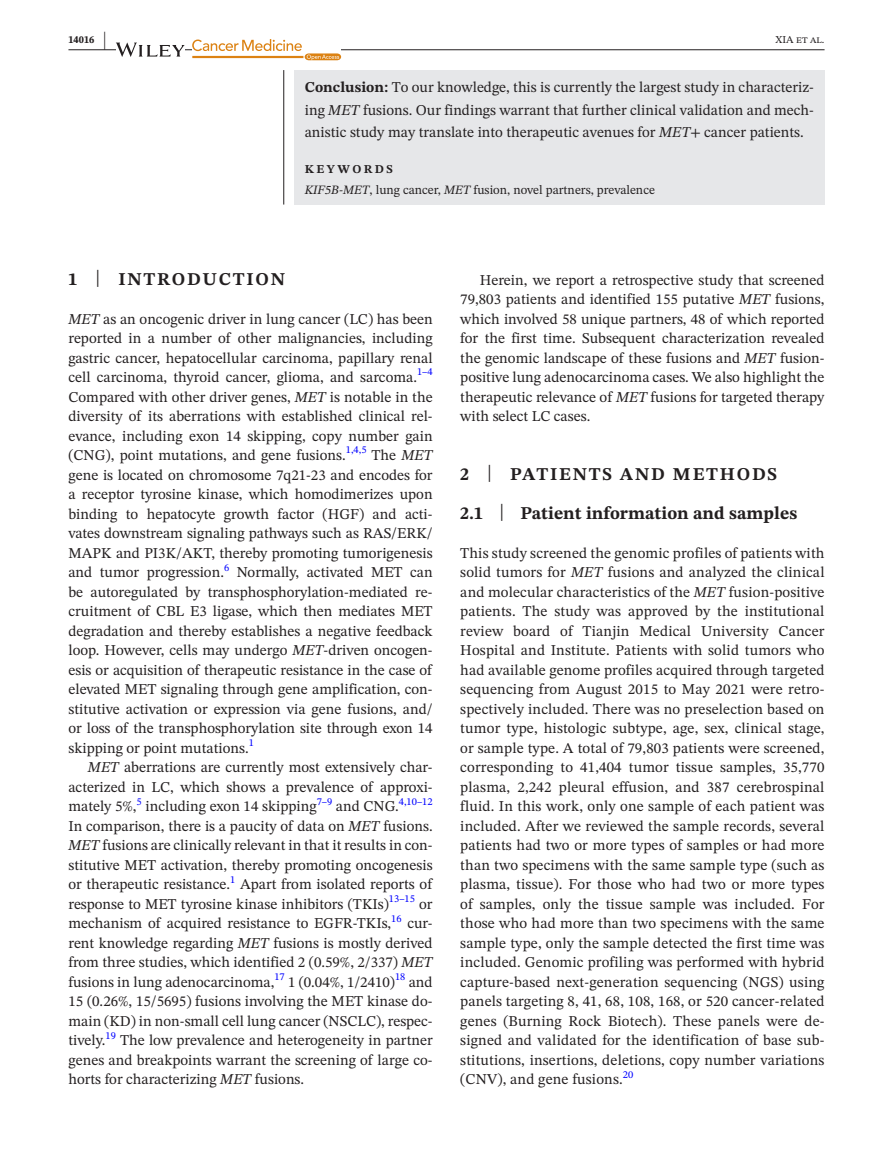
<style>
.page{position:relative;width:893px;height:1174px;background:#fff}
.page>*{position:absolute;margin:0;border:0;box-sizing:border-box;transform-origin:0 0}
.t1{font:700 18px/39px "STIX Two Text";color:#231f20}
.t2{font:700 18px "STIX Two Text";letter-spacing:.1em;color:#231f20}
.t3{font:15px/19.5px "STIX Two Text";color:#231f20;text-align:justify}
.t4{font:12.75px "STIX Two Text";color:#231f20}
.t5{font:700 12px "STIX Two Text";letter-spacing:.2em;color:#231f20}
.t6{font:10.5px "STIX Two Text";color:#00f}
.t7{font:10.5px "STIX Two Text";color:#231f20}
.t8{font:700 10.5px "STIX Two Text";color:#231f20}
.s1{font-size:21px}
.s2{font-weight:700}
.s3{font-style:italic}
.s4{font-family:"STIX"}
.s5{font-weight:400;font-size:23.7px}
</style>
<div class="page">
<hr style="left:68px;top:49px;width:756px;height:1px;background:#231f20">
<svg style="left:116px;top:43px;width:69px;height:14px"></svg>
<svg style="left:192px;top:39px;width:149px;height:21px"></svg>
<div style="left:294px;top:70px;width:530px;height:134px;background:#e6e7e9"></div>
<hr style="left:283px;top:70px;width:1px;height:134px;background:#231f20">
<p class="t8" style="left:68px;top:32px;width:39px">14016 <span class="s1">|</span></p>
<p class="t7" style="left:776px;top:32px;width:50px">XIA et al.</p>
<p class="t3" style="left:305px;top:76px;width:511px;line-height:22.5px"><span class="s2">Conclusion:</span> To our knowledge, this is currently the largest study in characteriz&shy;ing <span class="s3">MET</span> fusions. Our findings warrant that further clinical validation and mech&shy;anistic study may translate into therapeutic avenues for <span class="s3">MET</span><span class="s4">+</span> cancer patients.</p>
<p class="t5" style="left:305px;top:160px;width:90px">KEYWORDS</p>
<p class="t4" style="left:305px;top:181px;width:352px"><span class="s3">KIF5B-MET</span>, lung cancer, <span class="s3">MET</span> fusion, novel partners, prevalence</p>
<p class="t2" style="left:68px;top:266px;width:218px">1 <span class="s5">|</span> INTRODUCTION</p>
<p class="t3" style="left:68px;top:309px;width:366px"><span class="s3">MET</span> as an oncogenic driver in lung cancer (LC) has been reported in a number of other malignancies, including gastric cancer, hepatocellular carcinoma, papillary renal cell carcinoma, thyroid cancer, glioma, and sarcoma.</p>
<p class="t6" style="left:417px;top:364px;width:17px">1–4</p>
<p class="t3" style="left:68px;top:387px;width:366px">Compared with other driver genes, <span class="s3">MET</span> is notable in the diversity of its aberrations with established clinical rel&shy;evance, including exon 14 skipping, copy number gain (CNG), point mutations, and gene fusions.</p>
<p class="t6" style="left:346px;top:442px;width:22px">1,4,5</p>
<p class="t3" style="left:68px;top:445px;width:366px;text-indent:303px">The <span class="s3">MET </span>gene is located on chromosome 7q21-23 and encodes for a receptor tyrosine kinase, which homodimerizes upon binding to hepatocyte growth factor (HGF) and acti&shy;vates downstream signaling pathways such as RAS/ERK/ MAPK and PI3K/AKT, thereby promoting tumorigenesis and tumor progression.</p>
<p class="t6" style="left:224px;top:559px;width:7px">6</p>
<p class="t3" style="left:68px;top:562px;width:366px;text-indent:168px">Normally, activated MET can be autoregulated by transphosphorylation-mediated re&shy;cruitment of CBL E3 ligase, which then mediates MET degradation and thereby establishes a negative feedback loop. However, cells may undergo <span class="s3">MET</span>-driven oncogen&shy;esis or acquisition of therapeutic resistance in the case of elevated MET signaling through gene amplification, con&shy;stitutive activation or expression via gene fusions, and/ or loss of the transphosphorylation site through exon 14 skipping or point mutations.</p>
<p class="t6" style="left:249px;top:735px;width:7px">1</p>
<p class="t3" style="left:68px;top:757px;width:366px;text-indent:20px"><span class="s3">MET</span> aberrations are currently most extensively char&shy;acterized in LC, which shows a prevalence of approxi&shy;mately 5%,</p>
<p class="t6" style="left:137px;top:793px;width:7px">5</p>
<p class="t3" style="left:145px;top:796px;width:173px">including exon 14 skipping</p>
<p class="t6" style="left:317px;top:793px;width:17px">7–9</p>
<p class="t3" style="left:336px;top:796px;width:64px">and CNG.</p>
<p class="t6" style="left:399px;top:793px;width:35px">4,10–12</p>
<p class="t3" style="left:68px;top:816px;width:366px">In comparison, there is a paucity of data on <span class="s3">MET</span> fusions.<br><span class="s3">MET</span> fusions are clinically relevant in that it results in con&shy;stitutive MET activation, thereby promoting oncogenesis or therapeutic resistance.</p>
<p class="t6" style="left:230px;top:871px;width:7px">1</p>
<p class="t3" style="left:68px;top:874px;width:365px;text-indent:172px">Apart from isolated reports of response to MET tyrosine kinase inhibitors (TKIs)</p>
<p class="t6" style="left:389px;top:891px;width:28px">13–15</p>
<p class="t3" style="left:419px;top:894px;width:15px">or</p>
<p class="t3" style="left:68px;top:913px;width:324px">mechanism of acquired resistance to EGFR-TKIs,</p>
<p class="t6" style="left:391px;top:910px;width:12px">16</p>
<p class="t3" style="left:68px;top:913px;width:366px;text-indent:339px">cur&shy;rent knowledge regarding <span class="s3">MET</span> fusions is mostly derived from three studies, which identified 2 (0.59%, 2/337) <span class="s3">MET </span>fusions in lung adenocarcinoma,</p>
<p class="t6" style="left:274px;top:969px;width:12px">17</p>
<p class="t3" style="left:288px;top:972px;width:109px">1 (0.04%, 1/2410)</p>
<p class="t6" style="left:395px;top:969px;width:12px">18</p>
<p class="t3" style="left:68px;top:972px;width:366px;text-indent:340px">and 15 (0.26%, 15/5695) fusions involving the MET kinase do&shy;main (KD) in non-small cell lung cancer (NSCLC), respec&shy;tively.</p>
<p class="t6" style="left:106px;top:1027px;width:12px">19</p>
<p class="t3" style="left:68px;top:1030px;width:366px;text-indent:52px">The low prevalence and heterogeneity in partner genes and breakpoints warrant the screening of large co&shy;horts for characterizing <span class="s3">MET</span> fusions.</p>
<p class="t3" style="left:460px;top:270px;width:366px;text-indent:20px">Herein, we report a retrospective study that screened 79,803 patients and identified 155 putative <span class="s3">MET</span> fusions, which involved 58 unique partners, 48 of which reported for the first time. Subsequent characterization revealed the genomic landscape of these fusions and <span class="s3">MET</span> fusion&shy;positive lung adenocarcinoma cases. We also highlight the therapeutic relevance of <span class="s3">MET</span> fusions for targeted therapy with select LC cases.</p>
<p class="t1" style="left:460px;top:455px;width:338px">2 <span class="s5">|</span> PATIENTS AND METHODS<br>2.1 <span class="s5">|</span> Patient information and samples</p>
<p class="t3" style="left:460px;top:543px;width:366px">This study screened the genomic profiles of patients with solid tumors for <span class="s3">MET</span> fusions and analyzed the clinical and molecular characteristics of the <span class="s3">MET</span> fusion-positive patients. The study was approved by the institutional review board of Tianjin Medical University Cancer Hospital and Institute. Patients with solid tumors who had available genome profiles acquired through targeted sequencing from August 2015 to May 2021 were retro&shy;spectively included. There was no preselection based on tumor type, histologic subtype, age, sex, clinical stage, or sample type. A total of 79,803 patients were screened, corresponding to 41,404 tumor tissue samples, 35,770 plasma, 2,242 pleural effusion, and 387 cerebrospinal fluid. In this work, only one sample of each patient was included. After we reviewed the sample records, several patients had two or more types of samples or had more than two specimens with the same sample type (such as plasma, tissue). For those who had two or more types of samples, only the tissue sample was included. For those who had more than two specimens with the same sample type, only the sample detected the first time was included. Genomic profiling was performed with hybrid capture-based next-generation sequencing (NGS) using panels targeting 8, 41, 68, 108, 168, or 520 cancer-related genes (Burning Rock Biotech). These panels were de&shy;signed and validated for the identification of base sub&shy;stitutions, insertions, deletions, copy number variations (CNV), and gene fusions.<sup>20</sup></p>
</div>
